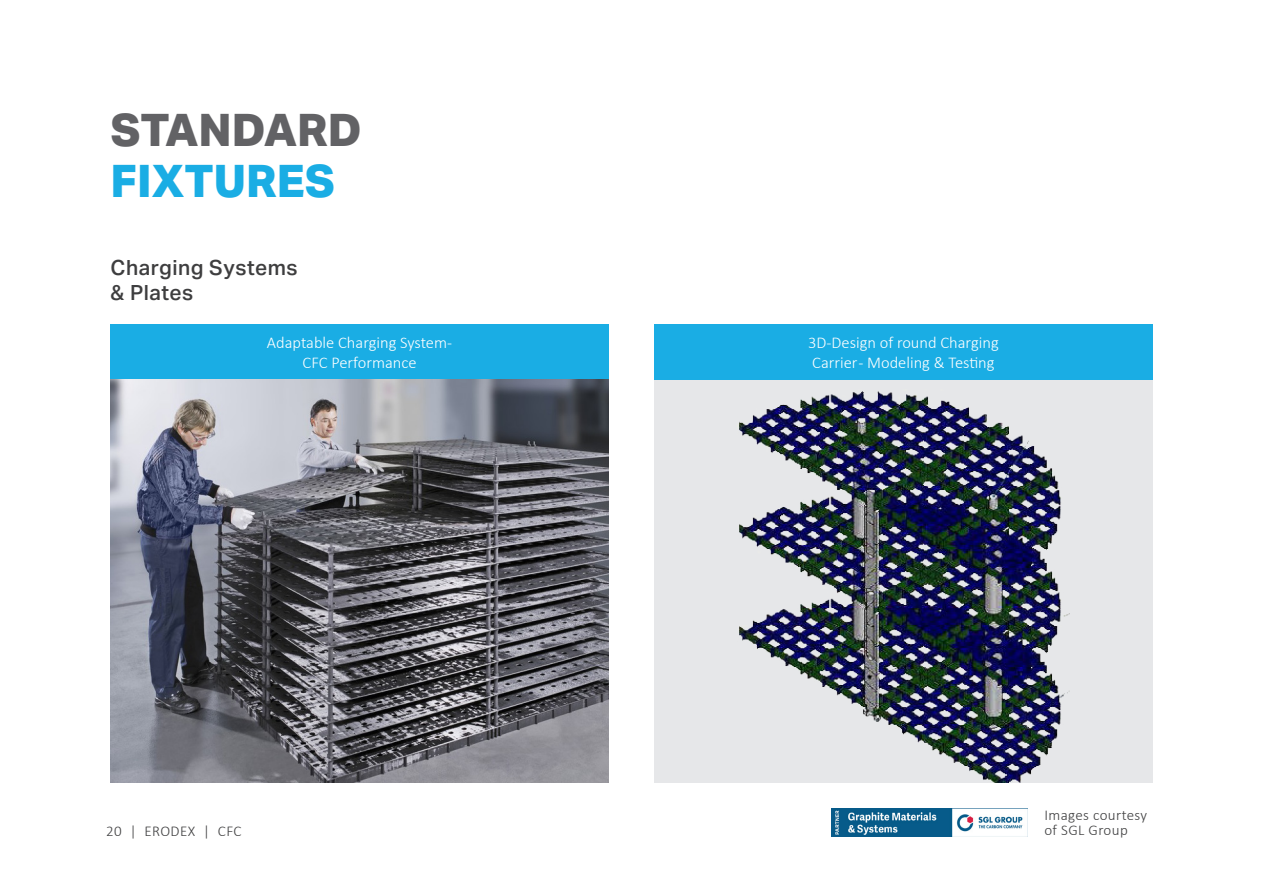
<style>
.page{position:relative;width:1263px;height:893px;background:#fff}
.page>*{position:absolute;margin:0;border:0;box-sizing:border-box;transform-origin:0 0}
.t1{font:800 45px "Aktiv Grotesk";color:#626265}
.t2{font:800 45px "Aktiv Grotesk";color:#1aade4}
.t3{font:500 21px "Aktiv Grotesk";letter-spacing:.025em;color:#3e3e3f}
.t4{font:300 16.5px "Calibri";color:#fff}
.t5{font:300 15px/15px "Calibri";letter-spacing:.025em;color:#3e3e3f}
</style>
<div class="page">
<img style="left:832px;top:809px;width:196px;height:27px">
<div style="left:111px;top:324px;width:498px;height:56px;background:#1aade4"></div>
<div style="left:654px;top:324px;width:498px;height:56px;background:#1aade4"></div>
<img style="left:111px;top:380px;width:498px;height:402px">
<div style="left:654px;top:380px;width:498px;height:402px;background:#e6e7e9"></div>
<img style="left:739px;top:391px;width:330px;height:391px">
<p class="t1" style="left:111px;top:101px;width:253px">STANDARD</p>
<p class="t2" style="left:111px;top:152px;width:226px">FIXTURES</p>
<p class="t3" style="left:111px;top:255px;width:189px">Charging Systems</p>
<p class="t3" style="left:111px;top:280px;width:84px">&amp; Plates</p>
<p class="t4" style="left:267px;top:332px;width:187px">Adaptable Charging System-</p>
<p class="t4" style="left:303px;top:352px;width:116px">CFC Performance</p>
<p class="t5" style="left:106px;top:824px;width:137px">20 | ERODEX | CFC</p>
<p class="t4" style="left:808px;top:332px;width:192px">3D-Design of round Charging</p>
<p class="t4" style="left:812px;top:352px;width:184px">Carrier - Modeling &amp; Testing</p>
<p class="t5" style="left:1044px;top:807px;width:104px">Images courtesy of SGL Group</p>
</div>
